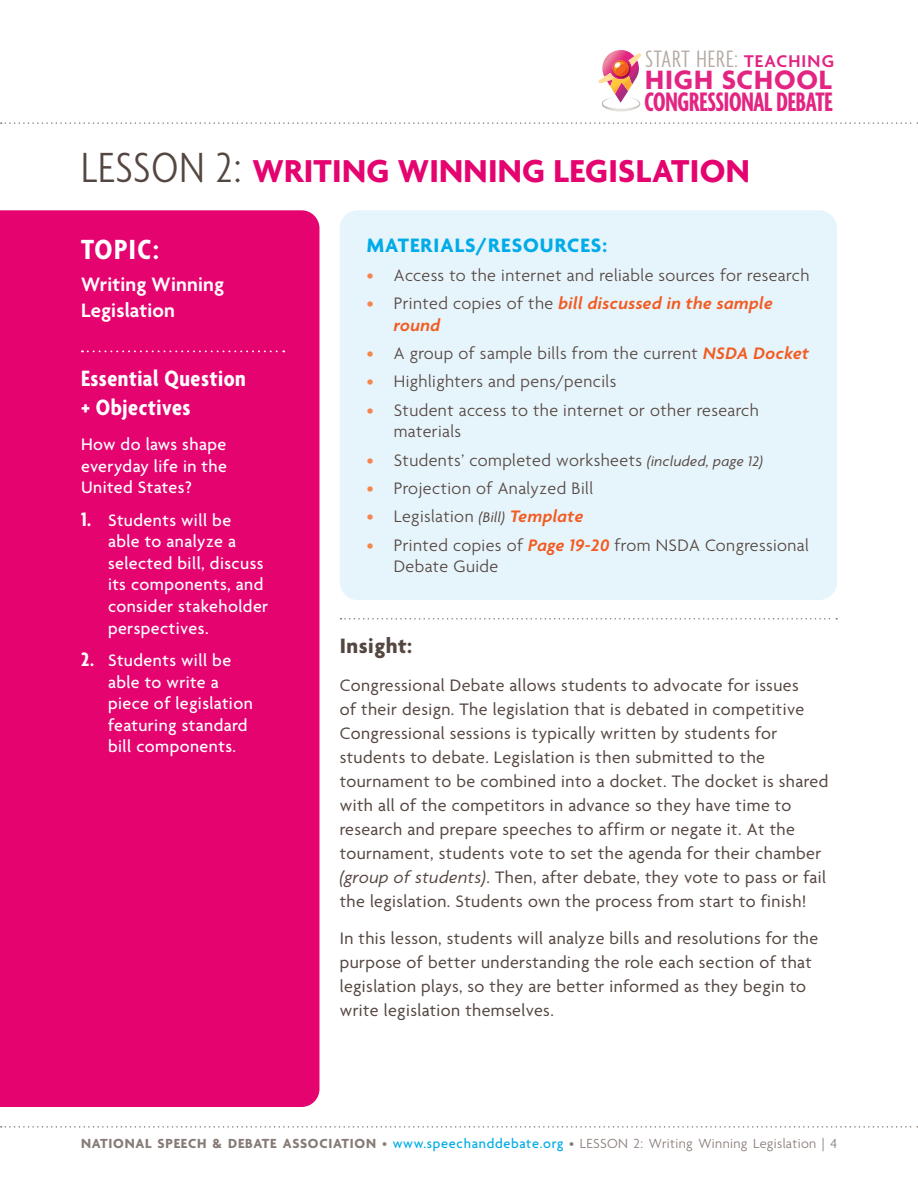
<style>
.page{position:relative;width:918px;height:1188px;background:#fff}
.page>*{position:absolute;margin:0;border:0;box-sizing:border-box;transform-origin:0 0}
.Lesson_Title{font:700 34.2px "Agenda";letter-spacing:.01em;color:#e4036f}
.Unit{font:700 condensed 30px "Agenda";letter-spacing:.05em;color:#fff}
.t1{font:700 extra-condensed 28.95px "Agenda";letter-spacing:-.01em;color:#e32482;scale:.96 1}
.t2{font:700 28.8px "Agenda";letter-spacing:.03em;color:#e32482}
.t3{font:300 extra-condensed 25.65px "Agenda";letter-spacing:.035em;color:#b3a8a1;scale:1.07 1}
.OverviewStandardsTitle{font:700 condensed 24px/28.8px "Agenda";letter-spacing:.025em;color:#fff}
.Insight_Title{font:700 22.5px "Agenda";letter-spacing:.025em;color:#544640}
.Unit_Name{font:600 21px/25.5px "Agenda";letter-spacing:.01em;color:#fff}
.MaterialsTitle{font:700 21px "Agenda";letter-spacing:.05em;color:#00abe7}
.Insight_Paragraph{font:18px/24px "Agenda";letter-spacing:.025em;color:#544640}
.t4{font:300 18px/21.6px "Agenda";letter-spacing:.025em;color:#544640}
.Objectives_List{font:500 18px/21.6px "Agenda";letter-spacing:.025em;color:#fff}
.t5{font:italic 600 18px/21.6px "Agenda";letter-spacing:.025em;color:#f25b21}
.t6{font:300 14.25px "Agenda";letter-spacing:.025em;color:#867b76}
.s1{font-weight:600;font-stretch:normal;font-size:18.45px;color:#e32482}
.s2{font-weight:300;font-stretch:condensed;font-size:45.6px;color:#544640}
.s3{font-weight:700;font-stretch:condensed;font-size:21px}
.s4{font-weight:500;color:#f5844e}
.s5{font-weight:500;font-style:normal;color:#f5844e}
.s6{font-weight:300;font-style:normal;color:#544640}
.s7{font-weight:600;font-style:italic;color:#f25b21}
.s8{font-weight:400;font-style:italic;font-size:15px}
.s9{font-style:italic}
.s10{font-weight:700}
.s11{font-weight:500;color:#00abe7}
</style>
<div class="page">
<svg style="left:1px;top:1126px;width:917px;height:2px"></svg>
<svg style="left:1px;top:122px;width:917px;height:2px"></svg>
<div style="left:0;top:210px;width:320px;height:897px;background:#e4036f"></div>
<svg style="left:598px;top:50px;width:43px;height:62px"></svg>
<div style="left:340px;top:210px;width:497px;height:390px;background:#e6f4fb;border-radius:18px"></div>
<svg style="left:82px;top:350px;width:202px;height:2px"></svg>
<svg style="left:340px;top:618px;width:497px;height:2px"></svg>
<h3 class="t3" style="left:645px;top:45px;width:178px">START HERE: <span class="s1">TEACHING</span></h3>
<h3 class="t2" style="left:645px;top:64px;width:188px">HIGH SCHOOL</h3>
<h3 class="t1" style="left:644px;top:86px;width:198px">CONGRESSIONAL DEBATE</h3>
<p class="Lesson_Title" style="left:81px;top:153px;width:670px"><span class="s2">LESSON 2:</span> WRITING WINNING LEGISLATION</p>
<p class="Unit" style="left:81px;top:233px;width:79px">TOPIC:</p>
<p class="Unit_Name" style="left:81px;top:273px;width:145px">Writing Winning<br>Legislation</p>
<p class="OverviewStandardsTitle" style="left:81px;top:366px;width:166px">Essential Question + Objectives</p>
<p class="Objectives_List" style="left:81px;top:435px;width:148px;text-align:justify">How do laws shape everyday life in the United States?</p>
<p class="Objectives_List" style="left:108px;top:510px;width:162px;text-indent:-27px"><span class="s3">1.</span> Students will be<br>able to analyze a selected bill, discuss its components, and consider stakeholder perspectives.</p>
<p class="Objectives_List" style="left:108px;top:651px;width:146px;text-indent:-27px"><span class="s3">2.</span> Students will be able to write a piece of legislation featuring standard bill components.</p>
<p class="MaterialsTitle" style="left:367px;top:234px;width:242px">MATERIALS/RESOURCES:</p>
<p class="t4" style="left:367px;top:265px;width:444px"><span class="s4">•</span> Access to the internet and reliable sources for research</p>
<p class="t5" style="left:394px;top:294px;width:380px;text-indent:-27px"><span class="s5">•</span> <span class="s6">Printed copies of the</span> bill discussed in the sample round</p>
<p class="t4" style="left:367px;top:344px;width:444px"><span class="s4">•</span> A group of sample bills from the current <span class="s7">NSDA Docket</span></p>
<p class="t4" style="left:367px;top:372px;width:251px"><span class="s4">•</span> Highlighters and pens/pencils</p>
<p class="t4" style="left:394px;top:400px;width:367px;text-indent:-27px"><span class="s4">•</span> Student access to the internet or other research materials</p>
<p class="t4" style="left:367px;top:450px;width:398px"><span class="s4">•</span> Students’ completed worksheets <span class="s8">(included, page 12)</span></p>
<p class="t4" style="left:367px;top:479px;width:228px"><span class="s4">•</span> Projection of Analyzed Bill</p>
<p class="t4" style="left:367px;top:507px;width:218px"><span class="s4">•</span> Legislation <span class="s8">(Bill)</span> <span class="s7">Template</span></p>
<p class="t4" style="left:394px;top:535px;width:417px;text-indent:-27px"><span class="s4">•</span> Printed copies of <span class="s7">Page 19-20</span> from NSDA Congressional<br>Debate Guide</p>
<p class="Insight_Title" style="left:340px;top:634px;width:74px">Insight:</p>
<p class="Insight_Paragraph" style="left:340px;top:674px;width:490px">Congressional Debate allows students to advocate for issues<br>of their design. The legislation that is debated in competitive Congressional sessions is typically written by students for students to debate. Legislation is then submitted to the tournament to be combined into a docket. The docket is shared with all of the competitors in advance so they have time to research and prepare speeches to affirm or negate it. At the tournament, students vote to set the agenda for their chamber <span class="s9">(group of students)</span>. Then, after debate, they vote to pass or fail the legislation. Students own the process from start to finish!</p>
<p class="Insight_Paragraph" style="left:340px;top:928px;width:480px">In this lesson, students will analyze bills and resolutions for the purpose of better understanding the role each section of that legislation plays, so they are better informed as they begin to write legislation themselves.</p>
<p class="t6" style="left:81px;top:1136px;width:758px"><span class="s10">NATIONAL SPEECH &amp; DEBATE ASSOCIATION</span> • <span class="s11">www.speechanddebate.org</span> • LESSON 2: Writing Winning Legislation | 4</p>
</div>
